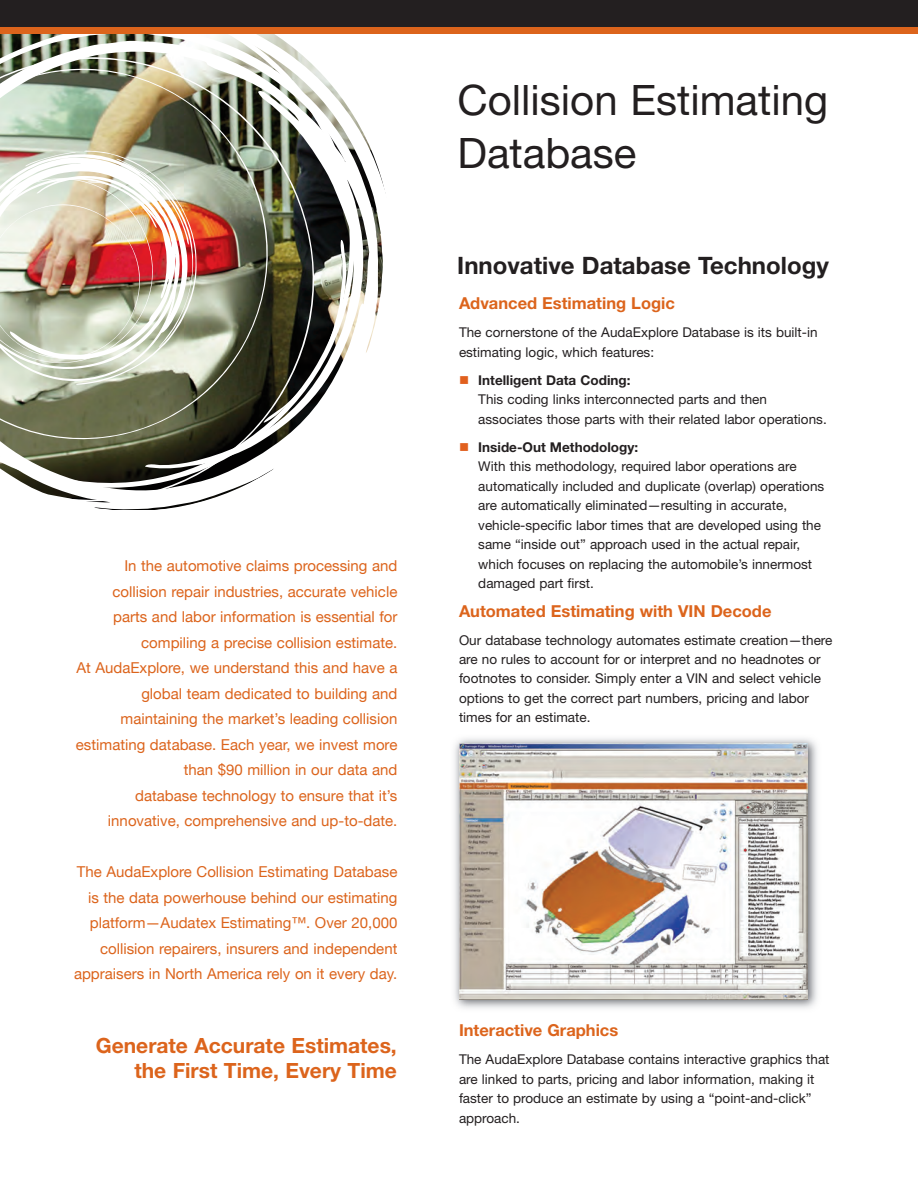
<style>
.page{position:relative;width:918px;height:1188px;background:#fff}
.page>*{position:absolute;margin:0;border:0;box-sizing:border-box;transform-origin:0 0}
.t1{font:42px/52.5px "Helvetica Neue";color:#231f20}
.t2{font:700 24px "Helvetica Neue";color:#231f20}
.t3{font:700 21px/25.2px "Helvetica Neue";color:#dc641c;text-align:right}
.t4{font:700 16.5px "Helvetica Neue";color:#dc641c}
.t5{font:15px/25.5px "Helvetica Neue LT";color:#dc641c;text-align:right}
.t6{font:13.5px/19.5px "Helvetica Neue";color:#231f20}
.s1{color:#e1601e}
.s2{font-weight:700}
</style>
<div class="page">
<svg style="left:363px;top:132px;width:23px;height:221px"></svg>
<svg style="left:0;top:34px;width:363px;height:359px"></svg>
<img style="left:0;top:47px;width:325px;height:463px">
<img style="left:0;top:150px;width:201px;height:235px">
<img style="left:0;top:171px;width:183px;height:212px">
<div style="left:0;top:0;width:918px;height:27px;background:#231f20"></div>
<div style="left:0;top:27px;width:918px;height:7px;background:#dc641c"></div>
<img style="left:454px;top:738px;width:363px;height:271px">
<img style="left:459px;top:743px;width:348px;height:257px">
<p class="t5" style="left:76px;top:554px;width:323px">In the automotive claims processing and collision repair industries, accurate vehicle parts and labor information is essential for compiling a precise collision estimate.<br>At AudaExplore, we understand this and have a global team dedicated to building and maintaining the market’s leading collision estimating database. Each year, we invest more than $90 million in our data and<br>database technology to ensure that it’s innovative, comprehensive and up-to-date.</p>
<p class="t5" style="left:74px;top:860px;width:325px">The AudaExplore Collision Estimating Database is the data powerhouse behind our estimating platform—Audatex Estimating™. Over 20,000 collision repairers, insurers and independent appraisers in North America rely on it every day.</p>
<h3 class="t3" style="left:96px;top:1035px;width:302px">Generate Accurate Estimates, the First Time, Every Time</h3>
<h1 class="t1" style="left:458px;top:78px;width:372px">Collision Estimating<br>Database</h1>
<h2 class="t2" style="left:457px;top:256px;width:373px">Innovative Database Technology</h2>
<p class="t4" style="left:459px;top:298px;width:217px">Advanced Estimating Logic</p>
<p class="t6" style="left:459px;top:324px;width:360px">The cornerstone of the AudaExplore Database is its built-in estimating logic, which features:</p>
<p class="t6" style="left:478px;top:372px;width:350px;text-indent:-19px"><span class="s1">■</span> <span class="s2">Intelligent Data Coding:<br></span>This coding links interconnected parts and then associates those parts with their related labor operations.</p>
<p class="t6" style="left:478px;top:439px;width:347px;text-indent:-19px"><span class="s1">■</span> <span class="s2">Inside-Out Methodology:<br></span>With this methodology, required labor operations are automatically included and duplicate (overlap) operations are automatically eliminated—resulting in accurate, vehicle-specific labor times that are developed using the same “inside out” approach used in the actual repair, which focuses on replacing the automobile’s innermost damaged part first.</p>
<p class="t4" style="left:459px;top:605px;width:314px">Automated Estimating with VIN Decode</p>
<p class="t6" style="left:459px;top:631px;width:375px">Our database technology automates estimate creation—there are no rules to account for or interpret and no headnotes or footnotes to consider. Simply enter a VIN and select vehicle options to get the correct part numbers, pricing and labor times for an estimate.</p>
<p class="t4" style="left:459px;top:1024px;width:161px">Interactive Graphics</p>
<p class="t6" style="left:459px;top:1051px;width:372px">The AudaExplore Database contains interactive graphics that are linked to parts, pricing and labor information, making it faster to produce an estimate by using a “point-and-click” approach.</p>
</div>
